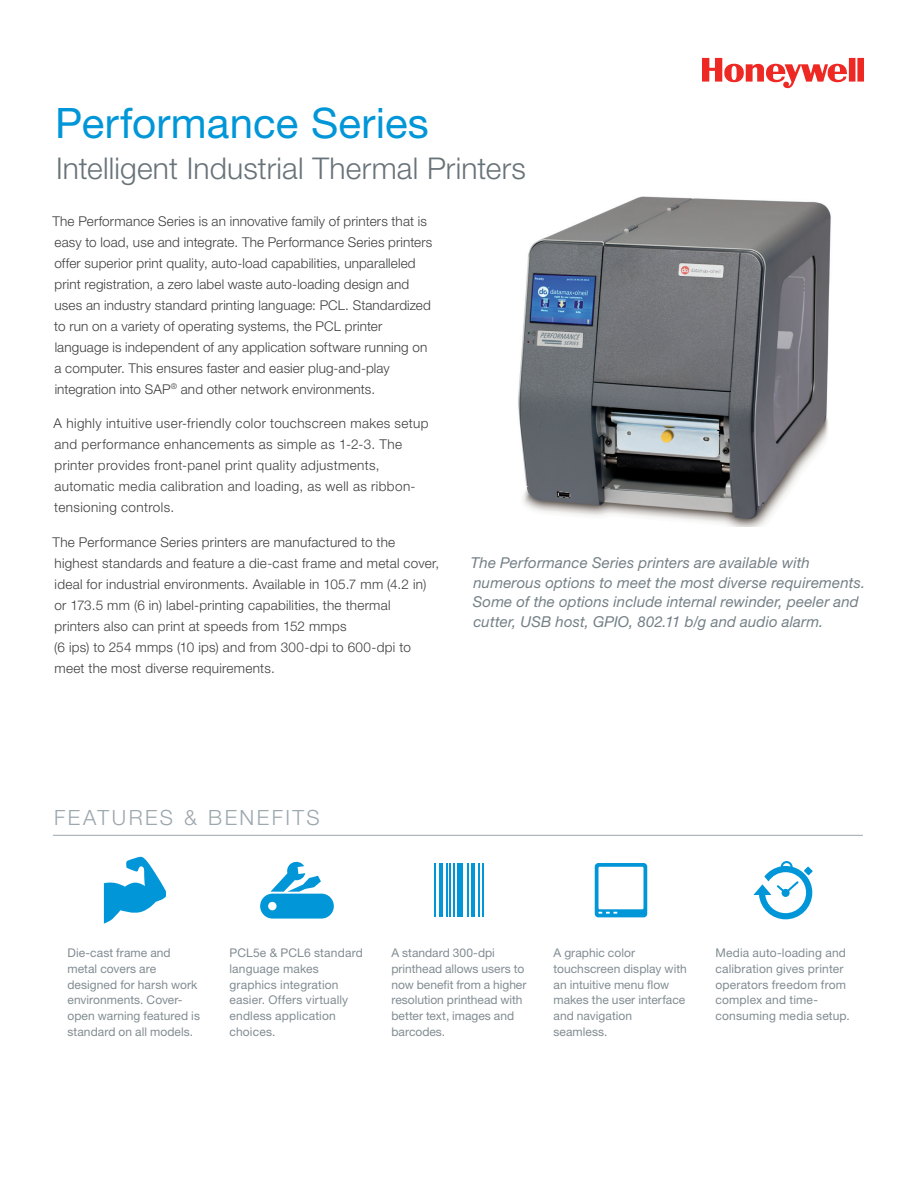
<style>
.page{position:relative;width:918px;height:1188px;background:#fff}
.page>*{position:absolute;margin:0;border:0;box-sizing:border-box;transform-origin:0 0}
.t1{font:42px "Helvetica Neue LT Std";letter-spacing:.005em;color:#0196d7}
.t2{font:300 30px "Helvetica Neue LT Std";letter-spacing:.005em;color:#687379}
.t3{font:300 21px "Helvetica Neue LT Std";letter-spacing:.12em;color:#9da7ae}
.t4{font:italic 15px/19.5px "Helvetica Neue LT Std";letter-spacing:.01em;color:#748086}
.t5{font:300 13.5px/21px "Helvetica Neue LT Std";letter-spacing:.015em;color:#3e3e3f}
.t6{font:12px/15.8px "Helvetica Neue LT Std";letter-spacing:.005em;color:#818c92}
</style>
<div class="page">
<svg style="left:702px;top:58px;width:162px;height:30px"></svg>
<img style="left:518px;top:196px;width:313px;height:331px">
<hr style="left:53px;top:835px;width:810px;height:1px;background:#9da7ae">
<svg style="left:104px;top:857px;width:62px;height:67px"></svg>
<svg style="left:260px;top:861px;width:74px;height:58px"></svg>
<hr style="left:434px;top:864px;width:2px;height:53px;background:#0196d7">
<hr style="left:439px;top:864px;width:4px;height:53px;background:#0196d7">
<hr style="left:446px;top:864px;width:2px;height:53px;background:#0196d7">
<hr style="left:450px;top:864px;width:1px;height:53px;background:#0196d7">
<hr style="left:467px;top:864px;width:1px;height:53px;background:#0196d7">
<hr style="left:471px;top:864px;width:4px;height:53px;background:#0196d7">
<hr style="left:478px;top:864px;width:2px;height:53px;background:#0196d7">
<hr style="left:482px;top:864px;width:2px;height:53px;background:#0196d7">
<hr style="left:453px;top:864px;width:2px;height:53px;background:#0196d7">
<div style="left:457px;top:864px;width:6px;height:53px;background:#0196d7"></div>
<svg style="left:595px;top:863px;width:52px;height:54px"></svg>
<svg style="left:753px;top:861px;width:59px;height:58px"></svg>
<h1 class="t1" style="left:55px;top:98px;width:375px">Performance Series</h1>
<h2 class="t2" style="left:56px;top:150px;width:471px">Intelligent Industrial Thermal Printers</h2>
<p class="t5" style="left:53px;top:210px;width:381px">The Performance Series is an innovative family of printers that is easy to load, use and integrate. The Performance Series printers offer superior print quality, auto-load capabilities, unparalleled print registration, a zero label waste auto-loading design and uses an industry standard printing language: PCL. Standardized to run on a variety of operating systems, the PCL printer language is independent of any application software running on a computer. This ensures faster and easier plug-and-play integration into SAP<sup>®</sup> and other network environments.</p>
<p class="t5" style="left:54px;top:413px;width:376px">A highly intuitive user-friendly color touchscreen makes setup and performance enhancements as simple as 1-2-3. The printer provides front-panel print quality adjustments, automatic media calibration and loading, as well as ribbon&shy;tensioning controls.</p>
<p class="t5" style="left:53px;top:531px;width:388px">The Performance Series printers are manufactured to the highest standards and feature a die-cast frame and metal cover, ideal for industrial environments. Available in 105.7 mm (4.2 in) or 173.5 mm (6 in) label-printing capabilities, the thermal<br>printers also can print at speeds from 152 mmps<br>(6 ips) to 254 mmps (10 ips) and from 300-dpi to 600-dpi to meet the most diverse requirements.</p>
<p class="t4" style="left:471px;top:553px;width:396px">The Performance Series printers are available with numerous options to meet the most diverse requirements.<br>Some of the options include internal rewinder, peeler and cutter, USB host, GPIO, 802.11 b/g and audio alarm.</p>
<h3 class="t3" style="left:54px;top:805px;width:267px">FEATURES &amp; BENEFITS</h3>
<p class="t6" style="left:68px;top:945px;width:134px">Die-cast frame and metal covers are designed for harsh work environments. Cover&shy;open warning featured is standard on all models.</p>
<p class="t6" style="left:230px;top:945px;width:135px">PCL5e &amp; PCL6 standard language makes graphics integration easier. Offers virtually endless application choices.</p>
<p class="t6" style="left:392px;top:945px;width:136px">A standard 300-dpi printhead allows users to now benefit from a higher resolution printhead with better text, images and barcodes.</p>
<p class="t6" style="left:554px;top:945px;width:135px">A graphic color touchscreen display with an intuitive menu flow makes the user interface and navigation seamless.</p>
<p class="t6" style="left:716px;top:945px;width:136px">Media auto-loading and calibration gives printer operators freedom from complex and time&shy;consuming media setup.</p>
</div>
